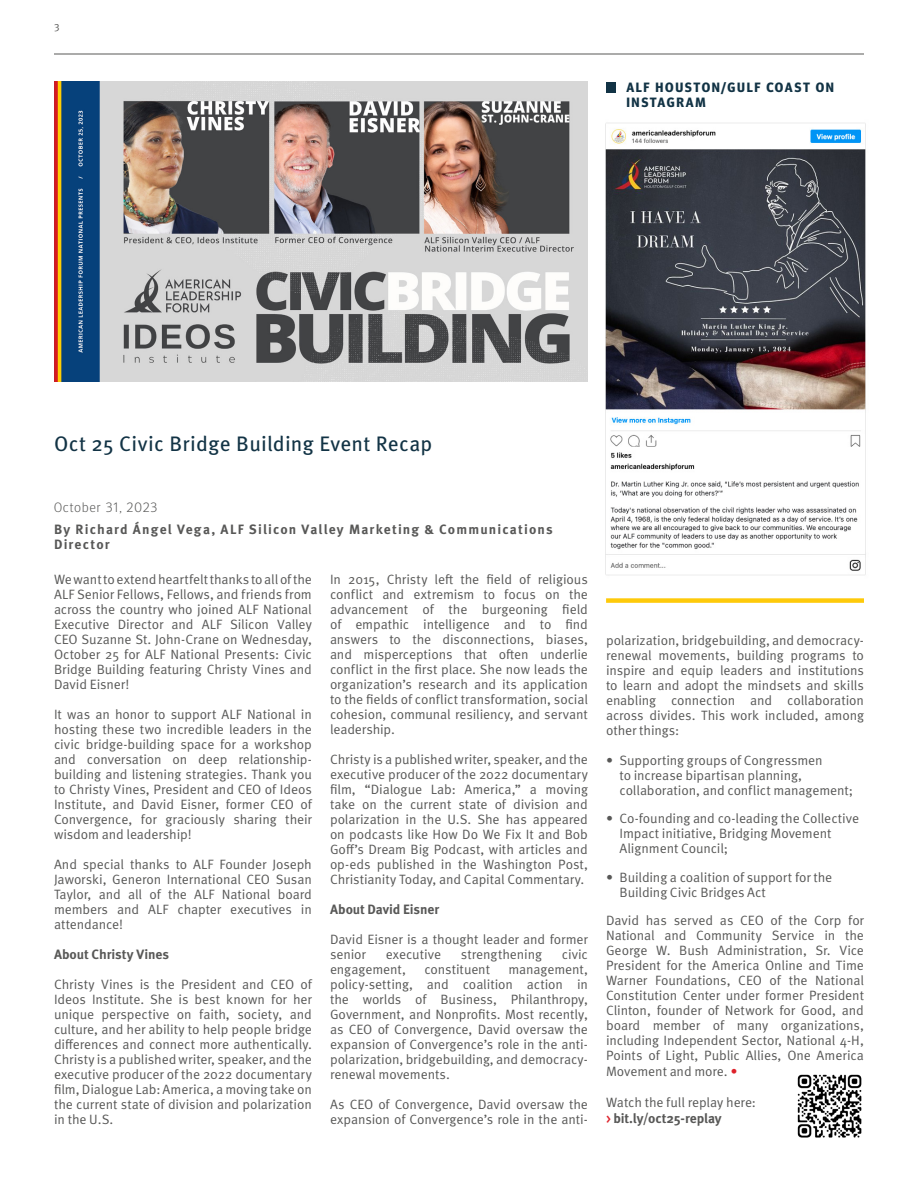
<style>
.page{position:relative;width:918px;height:1188px;background:#fff}
.page>*{position:absolute;margin:0;border:0;box-sizing:border-box;transform-origin:0 0}
.Article_Title{font:21px "Meta Pro";letter-spacing:.01em;color:#123345}
.Body{font:13.5px/15px "Meta Pro Norm";letter-spacing:-.01em;color:#585857;text-align:justify}
.Article_Title-2{font:700 13.5px/15px "Meta Pro";letter-spacing:.085em;color:#585857}
.Body-2{font:700 13.5px "Meta Pro";letter-spacing:-.005em;color:#585857}
.Side_Bar_TItle{font:700 13.5px/15.6px "Meta Headline Pro";letter-spacing:.125em;color:#123345}
.Article_Title-3{font:300 13.5px "Meta Headline Pro";letter-spacing:.085em;color:#585857}
.t1{font:10.5px "Meta Pro Norm";color:#585857}
.s1{color:#de222b}
.s2{font-weight:500;font-size:12.75px;color:#de222b}
</style>
<div class="page">
<hr style="left:54px;top:54px;width:810px;height:1px;background:#585857">
<img style="left:54px;top:81px;width:534px;height:301px">
<img style="left:797px;top:1074px;width:65px;height:64px">
<img style="left:605px;top:122px;width:261px;height:454px">
<div style="left:606px;top:82px;width:10px;height:11px;background:#123345"></div>
<div style="left:606px;top:598px;width:258px;height:5px;background:#feca0a"></div>
<p class="t1" style="left:54px;top:19px;width:7px">3</p>
<p class="Side_Bar_TItle" style="left:626px;top:78px;width:209px">ALF HOUSTON/GULF COAST ON<br>INSTAGRAM</p>
<p class="Article_Title" style="left:54px;top:428px;width:380px">Oct 25 Civic Bridge Building Event Recap</p>
<p class="Article_Title-3" style="left:54px;top:497px;width:105px">October 31, 2023</p>
<p class="Article_Title-2" style="left:54px;top:521px;width:500px">By Richard Ángel Vega, ALF Silicon Valley Marketing &amp; Communications<br>Director</p>
<p class="Body" style="left:54px;top:571px;width:259px">We want to extend heartfelt thanks to all of the ALF Senior Fellows, Fellows, and friends from across the country who joined ALF National Executive Director and ALF Silicon Valley CEO Suzanne St. John-Crane on Wednesday, October 25 for ALF National Presents: Civic Bridge Building featuring Christy Vines and David Eisner!</p>
<p class="Body" style="left:54px;top:706px;width:259px">It was an honor to support ALF National in hosting these two incredible leaders in the civic bridge-building space for a workshop and conversation on deep relationship&shy;building and listening strategies. Thank you to Christy Vines, President and CEO of Ideos Institute, and David Eisner, former CEO of Convergence, for graciously sharing their wisdom and leadership!</p>
<p class="Body" style="left:54px;top:856px;width:259px">And special thanks to ALF Founder Joseph Jaworski, Generon International CEO Susan Taylor, and all of the ALF National board members and ALF chapter executives in attendance!</p>
<p class="Body-2" style="left:54px;top:944px;width:117px">About Christy Vines</p>
<p class="Body" style="left:54px;top:976px;width:259px">Christy Vines is the President and CEO of Ideos Institute. She is best known for her unique perspective on faith, society, and culture, and her ability to help people bridge differences and connect more authentically.<br>Christy is a published writer, speaker, and the executive producer of the 2022 documentary film, Dialogue Lab: America, a moving take on the current state of division and polarization in the U.S.</p>
<p class="Body" style="left:330px;top:571px;width:259px">In 2015, Christy left the field of religious conflict and extremism to focus on the advancement of the burgeoning field of empathic intelligence and to find answers to the disconnections, biases, and misperceptions that often underlie conflict in the first place. She now leads the organization’s research and its application to the fields of conflict transformation, social cohesion, communal resiliency, and servant leadership.</p>
<p class="Body" style="left:330px;top:751px;width:259px">Christy is a published writer, speaker, and the executive producer of the 2022 documentary film, “Dialogue Lab: America,” a moving take on the current state of division and polarization in the U.S. She has appeared on podcasts like How Do We Fix It and Bob Goff’s Dream Big Podcast, with articles and op-eds published in the Washington Post, Christianity Today, and Capital Commentary.</p>
<p class="Body-2" style="left:330px;top:899px;width:111px">About David Eisner</p>
<p class="Body" style="left:330px;top:931px;width:259px">David Eisner is a thought leader and former senior</p>
<p class="Body" style="left:386px;top:946px;width:57px">executive</p>
<p class="Body" style="left:461px;top:946px;width:83px">strengthening</p>
<p class="Body" style="left:562px;top:946px;width:28px">civic</p>
<p class="Body" style="left:330px;top:961px;width:77px">engagement,</p>
<p class="Body" style="left:424px;top:961px;width:67px">constituent</p>
<p class="Body" style="left:330px;top:961px;width:259px;text-indent:178px">management, policy-setting, and coalition action in the worlds of Business, Philanthropy, Government, and Nonprofits. Most recently, as CEO of Convergence, David oversaw the expansion of Convergence’s role in the anti&shy;polarization, bridgebuilding, and democracy&shy;renewal movements.</p>
<p class="Body" style="left:330px;top:1096px;width:259px">As CEO of Convergence, David oversaw the expansion of Convergence’s role in the anti-</p>
<p class="Body" style="left:606px;top:632px;width:259px">polarization, bridgebuilding, and democracy&shy;renewal movements, building programs to inspire and equip leaders and institutions to learn and adopt the mindsets and skills enabling connection and collaboration across divides. This work included, among other things:</p>
<p class="Body" style="left:620px;top:752px;width:235px;text-align:left;text-indent:-14px">• Supporting groups of Congressmen<br>to increase bipartisan planning, collaboration, and conflict management;</p>
<p class="Body" style="left:620px;top:810px;width:241px;text-align:left;text-indent:-14px">• Co-founding and co-leading the Collective<br>Impact initiative, Bridging Movement<br>Alignment Council;</p>
<p class="Body" style="left:620px;top:869px;width:214px;text-indent:-14px">• Building a coalition of support for the<br>Building Civic Bridges Act</p>
<p class="Body" style="left:606px;top:912px;width:259px">David has served as CEO of the Corp for National and Community Service in the George W. Bush Administration, Sr. Vice President for the America Online and Time Warner Foundations, CEO of the National Constitution Center under former President Clinton, founder of Network for Good, and board member of many organizations, including Independent Sector, National 4-H, Points of Light, Public Allies, One America Movement and more. <span class="s1">∙</span></p>
<p class="Body" style="left:606px;top:1094px;width:151px">Watch the full replay here:</p>
<p class="Body-2" style="left:606px;top:1108px;width:117px"><span class="s2">&gt;</span> bit.ly/oct25-replay</p>
</div>
